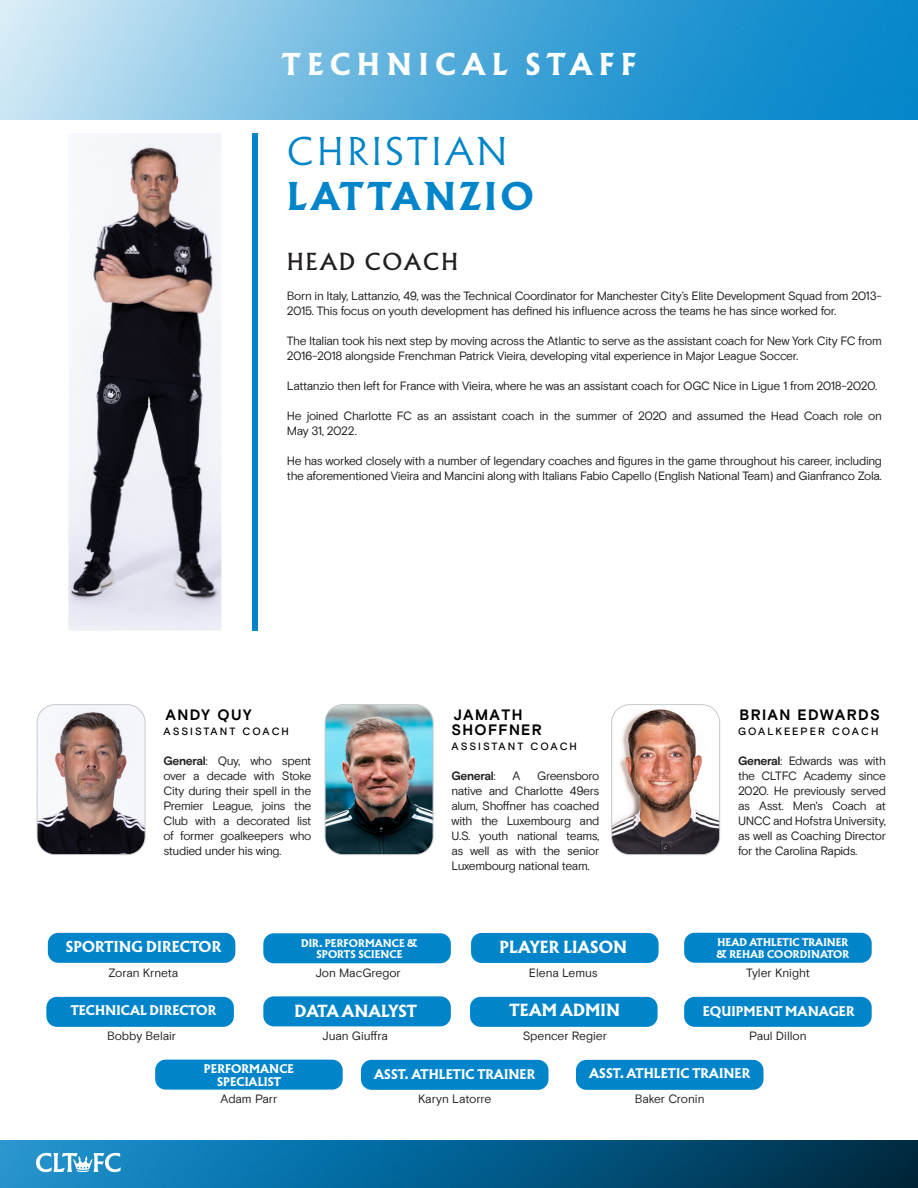
<style>
.page{position:relative;width:918px;height:1188px;background:#fff}
.page>*{position:absolute;margin:0;border:0;box-sizing:border-box;transform-origin:0 0}
.Top_Header{font:100 34.35px "Albertus Nova";letter-spacing:.11em;color:#0085ca}
.Top_Header-2{font:900 34.35px "Albertus Nova";letter-spacing:.11em;color:#0085ca}
.Header_1{font:900 27px "Albertus Nova";letter-spacing:.26em;color:#fff}
.Bios_-_Paragraph{font:21px "Albertus Nova";letter-spacing:.11em;color:#231f20}
.Bios_-_Number{font:700 15px/15px "Basis Grotesque";letter-spacing:.085em;color:#000}
.t1{font:900 15px "Albertus Nova";letter-spacing:.01em;color:#fff}
.Bios_-_Name_No_Span{font:700 15px "Basis Grotesque";letter-spacing:.09em;color:#000}
.t2{font:900 15px "Albertus Nova";letter-spacing:-.01em;color:#fff}
.t3{font:900 13.5px "Albertus Nova";letter-spacing:.01em;color:#fff}
.Bios_-_Paragraph-2{font:12px/15px "Basis Grotesque";letter-spacing:-.035em;color:#231f20}
.Table_Spacing{font:12px "Basis Grotesque";color:#231f20}
.t4{font:900 12px "Albertus Nova";letter-spacing:.01em;color:#fff}
.Bios_-_Paragraph-3{font:700 12px "Basis Grotesque";letter-spacing:-.03em;color:#231f20}
.t5{font:900 10.8px "Albertus Nova";letter-spacing:.01em;color:#fff}
.Bios_-_Subhead{font:500 10.5px "Basis Grotesque";letter-spacing:.185em;color:#000}
.t6{font:900 9.6px "Albertus Nova";letter-spacing:.01em;color:#fff}
.s1{font-weight:700}
.s2{font-weight:400}
</style>
<div class="page">
<img style="left:0;top:1140px;width:918px;height:48px">
<img style="left:0;top:0;width:918px;height:120px">
<svg style="left:36px;top:1153px;width:85px;height:19px"></svg>
<img style="left:68px;top:134px;width:153px;height:497px">
<div style="left:252px;top:133px;width:6px;height:498px;background:#0085ca"></div>
<img style="left:37px;top:705px;width:108px;height:150px">
<div style="left:37px;top:704px;width:108px;height:151px;border:1px solid #c7c8ca;border-radius:18px"></div>
<img style="left:325px;top:705px;width:108px;height:150px">
<div style="left:325px;top:704px;width:108px;height:151px;border:1px solid #c7c8ca;border-radius:18px"></div>
<img style="left:613px;top:706px;width:107px;height:149px">
<div style="left:611px;top:704px;width:109px;height:151px;border:1px solid #c7c8ca;border-radius:18px"></div>
<div style="left:48px;top:933px;width:187px;height:30px;background:#0085ca;border-radius:11px"></div>
<div style="left:46px;top:997px;width:188px;height:30px;background:#0085ca;border-radius:11px"></div>
<div style="left:263px;top:933px;width:188px;height:30px;background:#0085ca;border-radius:11px"></div>
<div style="left:263px;top:996px;width:188px;height:30px;background:#0085ca;border-radius:11px"></div>
<div style="left:470px;top:997px;width:188px;height:30px;background:#0085ca;border-radius:11px"></div>
<div style="left:684px;top:933px;width:188px;height:30px;background:#0085ca;border-radius:11px"></div>
<div style="left:471px;top:933px;width:188px;height:30px;background:#0085ca;border-radius:11px"></div>
<div style="left:684px;top:997px;width:188px;height:30px;background:#0085ca;border-radius:11px"></div>
<div style="left:155px;top:1060px;width:188px;height:30px;background:#0085ca;border-radius:11px"></div>
<div style="left:576px;top:1060px;width:187px;height:30px;background:#0085ca;border-radius:11px"></div>
<div style="left:361px;top:1060px;width:187px;height:30px;background:#0085ca;border-radius:11px"></div>
<p class="Header_1" style="left:282px;top:45px;width:355px">TECHNICAL STAFF</p>
<p class="Top_Header" style="left:287px;top:128px;width:222px">CHRISTIAN</p>
<p class="Top_Header-2" style="left:287px;top:172px;width:248px">LATTANZIO</p>
<p class="Bios_-_Paragraph" style="left:287px;top:247px;width:172px">HEAD COACH</p>
<p class="Bios_-_Paragraph-2" style="left:287px;top:288px;width:596px">Born in Italy, Lattanzio, 49, was the Technical Coordinator for Manchester City’s Elite Development Squad from 2013-<br>2015. This focus on youth development has defined his influence across the teams he has since worked for.</p>
<p class="Bios_-_Paragraph-2" style="left:287px;top:333px;width:597px">The Italian took his next step by moving across the Atlantic to serve as the assistant coach for New York City FC from<br>2016-2018 alongside Frenchman Patrick Vieira, developing vital experience in Major League Soccer.</p>
<p class="Bios_-_Paragraph-2" style="left:287px;top:378px;width:592px">Lattanzio then left for France with Vieira, where he was an assistant coach for OGC Nice in Ligue 1 from 2018-2020.</p>
<p class="Bios_-_Paragraph-2" style="left:287px;top:408px;width:596px">He joined Charlotte FC as an assistant coach in the summer of 2020 and assumed the Head Coach role on<br>May 31, 2022.</p>
<p class="Bios_-_Paragraph-2" style="left:287px;top:453px;width:596px">He has worked closely with a number of legendary coaches and figures in the game throughout his career, including the aforementioned Vieira and Mancini along with Italians Fabio Capello (English National Team) and Gianfranco Zola.</p>
<p class="Bios_-_Number" style="left:166px;top:707px;width:88px">ANDY QUY</p>
<p class="Bios_-_Subhead" style="left:163px;top:725px;width:127px">ASSISTANT COACH</p>
<p class="Bios_-_Paragraph-2" style="left:163px;top:753px;width:149px;text-align:justify"><span class="s1">General</span>: Quy, who spent over a decade with Stoke City during their spell in the Premier League, joins the Club with a decorated list of former goalkeepers who studied under his wing.</p>
<p class="Bios_-_Number" style="left:451px;top:707px;width:92px">JAMATH<br>SHOFFNER</p>
<p class="Bios_-_Subhead" style="left:451px;top:740px;width:127px">ASSISTANT COACH</p>
<p class="Bios_-_Paragraph-3" style="left:451px;top:769px;width:46px">General<span class="s2">:</span></p>
<p class="Bios_-_Paragraph-2" style="left:513px;top:768px;width:9px">A</p>
<p class="Bios_-_Paragraph-2" style="left:451px;top:768px;width:149px;text-align:justify;text-indent:86px">Greensboro native and Charlotte 49ers alum, Shoffner has coached with the Luxembourg and U.S. youth national teams, as well as with the senior Luxembourg national team.</p>
<p class="Bios_-_Name_No_Span" style="left:740px;top:706px;width:142px">BRIAN EDWARDS</p>
<p class="Bios_-_Subhead" style="left:738px;top:725px;width:142px">GOALKEEPER COACH</p>
<p class="Bios_-_Paragraph-2" style="left:738px;top:753px;width:149px;text-align:justify"><span class="s1">General</span>: Edwards was with the CLTFC Academy since 2020. He previously served as Asst. Men's Coach at UNCC and Hofstra University, as well as Coaching Director for the Carolina Rapids.</p>
<p class="t3" style="left:66px;top:937px;width:157px">SPORTING DIRECTOR</p>
<p class="t6" style="left:301px;top:936px;width:118px">DIR. PERFORMANCE &amp;</p>
<p class="t6" style="left:316px;top:948px;width:88px">SPORTS SCIENCE</p>
<p class="t1" style="left:500px;top:937px;width:129px">PLAYER LIASON</p>
<p class="t6" style="left:718px;top:936px;width:132px">HEAD ATHLETIC TRAINER</p>
<p class="t6" style="left:717px;top:947px;width:134px">&amp; REHAB COORDINATOR</p>
<p class="Table_Spacing" style="left:108px;top:966px;width:71px">Zoran Krneta</p>
<p class="Table_Spacing" style="left:315px;top:966px;width:87px">Jon MacGregor</p>
<p class="Table_Spacing" style="left:529px;top:966px;width:70px">Elena Lemus</p>
<p class="Table_Spacing" style="left:746px;top:966px;width:65px">Tyler Knight</p>
<p class="t4" style="left:71px;top:1002px;width:147px">TECHNICAL DIRECTOR</p>
<p class="Table_Spacing" style="left:107px;top:1029px;width:71px">Bobby Belair</p>
<p class="t2" style="left:295px;top:1000px;width:124px">DATA ANALYST</p>
<p class="t1" style="left:510px;top:999px;width:112px">TEAM ADMIN</p>
<p class="Table_Spacing" style="left:322px;top:1029px;width:67px">Juan Giuffra</p>
<p class="Table_Spacing" style="left:523px;top:1029px;width:86px">Spencer Regier</p>
<p class="t4" style="left:703px;top:1003px;width:153px">EQUIPMENT MANAGER</p>
<p class="Table_Spacing" style="left:749px;top:1029px;width:59px">Paul Dillon</p>
<p class="t5" style="left:204px;top:1061px;width:92px">PERFORMANCE</p>
<p class="t5" style="left:217px;top:1074px;width:66px">SPECIALIST</p>
<p class="t4" style="left:374px;top:1065px;width:163px">ASST. ATHLETIC TRAINER</p>
<p class="t4" style="left:589px;top:1065px;width:163px">ASST. ATHLETIC TRAINER</p>
<p class="Table_Spacing" style="left:221px;top:1091px;width:58px">Adam Parr</p>
<p class="Table_Spacing" style="left:418px;top:1091px;width:75px">Karyn Latorre</p>
<p class="Table_Spacing" style="left:635px;top:1091px;width:71px">Baker Cronin</p>
</div>
